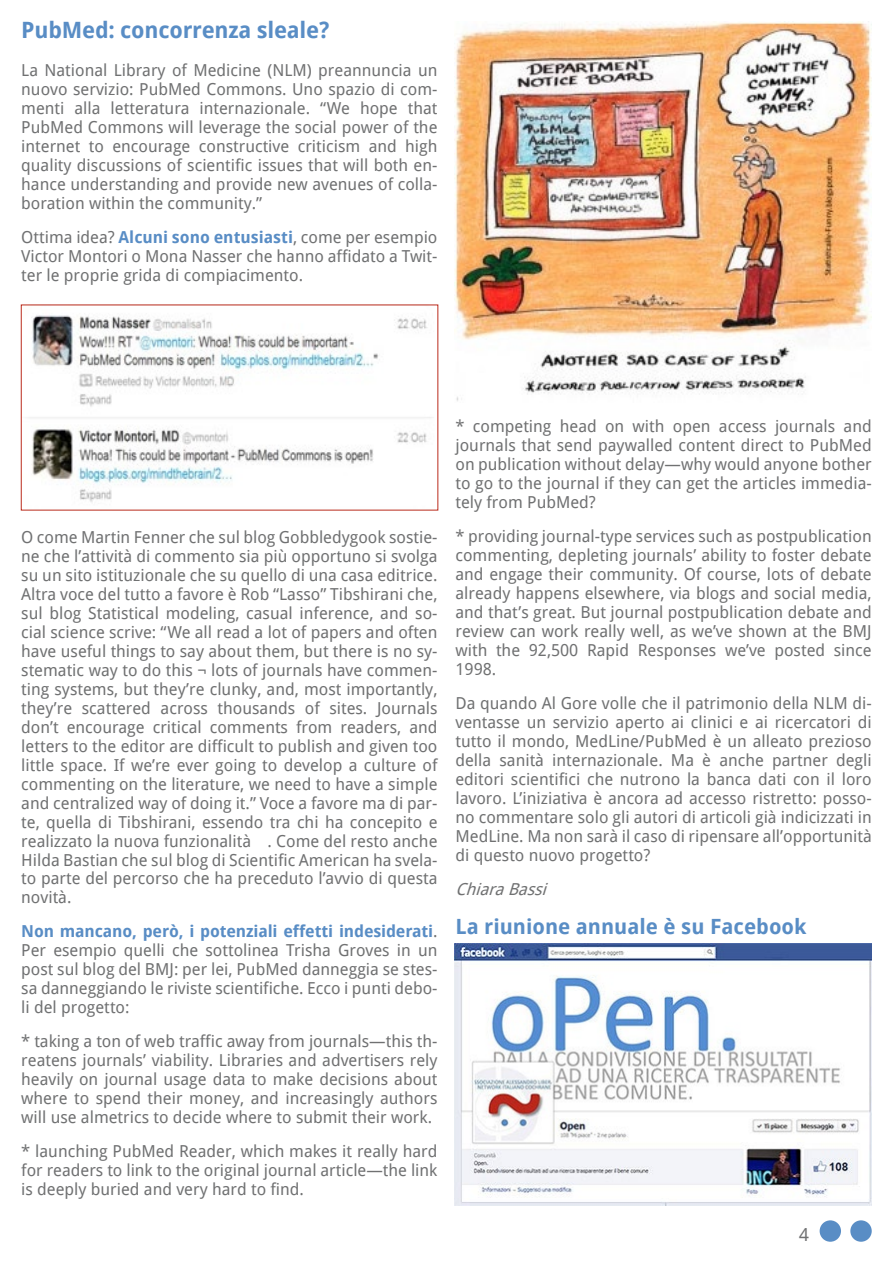
<style>
.page{position:relative;width:893px;height:1263px;background:#fff}
.page>*{position:absolute;margin:0;border:0;box-sizing:border-box;transform-origin:0 0}
.t1{font:700 22.5px "Droid Sans";letter-spacing:-.01em;color:#598dc5}
.t2{font:700 21px "Droid Sans";color:#598dc5}
.t3{font:18px "Droid Sans";color:#707172}
.t4{font:16.5px/19px "Droid Sans";color:#707172;text-align:justify}
.t5{font:italic 16.5px "Droid Sans";color:#707172}
.s1{font-weight:700;color:#598dc5}
</style>
<div class="page">
<div style="left:820px;top:1220px;width:21px;height:22px;background:#598dc5;border-radius:50%"></div>
<div style="left:850px;top:1220px;width:22px;height:22px;background:#598dc5;border-radius:50%"></div>
<img style="left:29px;top:315px;width:403px;height:187px">
<img style="left:455px;top:21px;width:417px;height:380px">
<img style="left:454px;top:943px;width:418px;height:263px">
<h1 class="t1" style="left:21px;top:18px;width:310px">PubMed: concorrenza sleale?</h1>
<p class="t4" style="left:21px;top:61px;width:418px">La National Library of Medicine (NLM) preannuncia un nuovo servizio: PubMed Commons. Uno spazio di com&shy;menti alla letteratura internazionale. “We hope that PubMed Commons will leverage the social power of the internet to encourage constructive criticism and high quality discussions of scientific issues that will both en&shy;hance understanding and provide new avenues of colla&shy;boration within the community.”</p>
<p class="t4" style="left:21px;top:228px;width:418px">Ottima idea? <span class="s1">Alcuni sono entusiasti</span>, come per esempio Victor Montori o Mona Nasser che hanno affidato a Twit&shy;ter le proprie grida di compiacimento.</p>
<p class="t4" style="left:21px;top:528px;width:418px">O come Martin Fenner che sul blog Gobbledygook sostie&shy;ne che l’attività di commento sia più opportuno si svolga su un sito istituzionale che su quello di una casa editrice.<br>Altra voce del tutto a favore è Rob “Lasso” Tibshirani che, sul blog Statistical modeling, casual inference, and so&shy;cial science scrive: “We all read a lot of papers and often have useful things to say about them, but there is no sy&shy;stematic way to do this ¬ lots of journals have commen&shy;ting systems, but they’re clunky, and, most importantly, they’re scattered across thousands of sites. Journals don’t encourage critical comments from readers, and letters to the editor are difficult to publish and given too little space. If we’re ever going to develop a culture of commenting on the literature, we need to have a simple and centralized way of doing it.” Voce a favore ma di par&shy;te, quella di Tibshirani, essendo tra chi ha concepito e realizzato la nuova funzionalità…. Come del resto anche Hilda Bastian che sul blog di Scientific American ha svela&shy;to parte del percorso che ha preceduto l’avvio di questa novità.</p>
<p class="t4" style="left:21px;top:922px;width:418px"><span class="s1">Non mancano, però, i potenziali effetti indesiderati</span>.<br>Per esempio quelli che sottolinea Trisha Groves in un post sul blog del BMJ: per lei, PubMed danneggia se stes&shy;sa danneggiando le riviste scientifiche. Ecco i punti debo&shy;li del progetto:</p>
<p class="t4" style="left:21px;top:1032px;width:418px">* taking a ton of web traffic away from journals—this th&shy;reatens journals’ viability. Libraries and advertisers rely heavily on journal usage data to make decisions about where to spend their money, and increasingly authors will use almetrics to decide where to submit their work.</p>
<p class="t4" style="left:21px;top:1142px;width:418px">* launching PubMed Reader, which makes it really hard for readers to link to the original journal article—the link is deeply buried and very hard to find.</p>
<p class="t4" style="left:455px;top:417px;width:418px">* competing head on with open access journals and journals that send paywalled content direct to PubMed on publication without delay—why would anyone bother to go to the journal if they can get the articles immedia&shy;tely from PubMed?</p>
<p class="t4" style="left:455px;top:527px;width:418px">* providing journal-type services such as postpublication commenting, depleting journals’ ability to foster debate and engage their community. Of course, lots of debate already happens elsewhere, via blogs and social media, and that’s great. But journal postpublication debate and review can work really well, as we’ve shown at the BMJ with the 92,500 Rapid Responses we’ve posted since 1998.</p>
<p class="t4" style="left:455px;top:694px;width:418px">Da quando Al Gore volle che il patrimonio della NLM di&shy;ventasse un servizio aperto ai clinici e ai ricercatori di tutto il mondo, MedLine/PubMed è un alleato prezioso della sanità internazionale. Ma è anche partner degli editori scientifici che nutrono la banca dati con il loro lavoro. L’iniziativa è ancora ad accesso ristretto: posso&shy;no commentare solo gli autori di articoli già indicizzati in MedLine. Ma non sarà il caso di ripensare all’opportunità di questo nuovo progetto?</p>
<p class="t5" style="left:455px;top:879px;width:98px">ChiaraBassi</p>
<p class="t2" style="left:455px;top:914px;width:353px">La riunione annuale è su Facebook</p>
<p class="t3" style="left:799px;top:1224px;width:11px">4</p>
</div>
